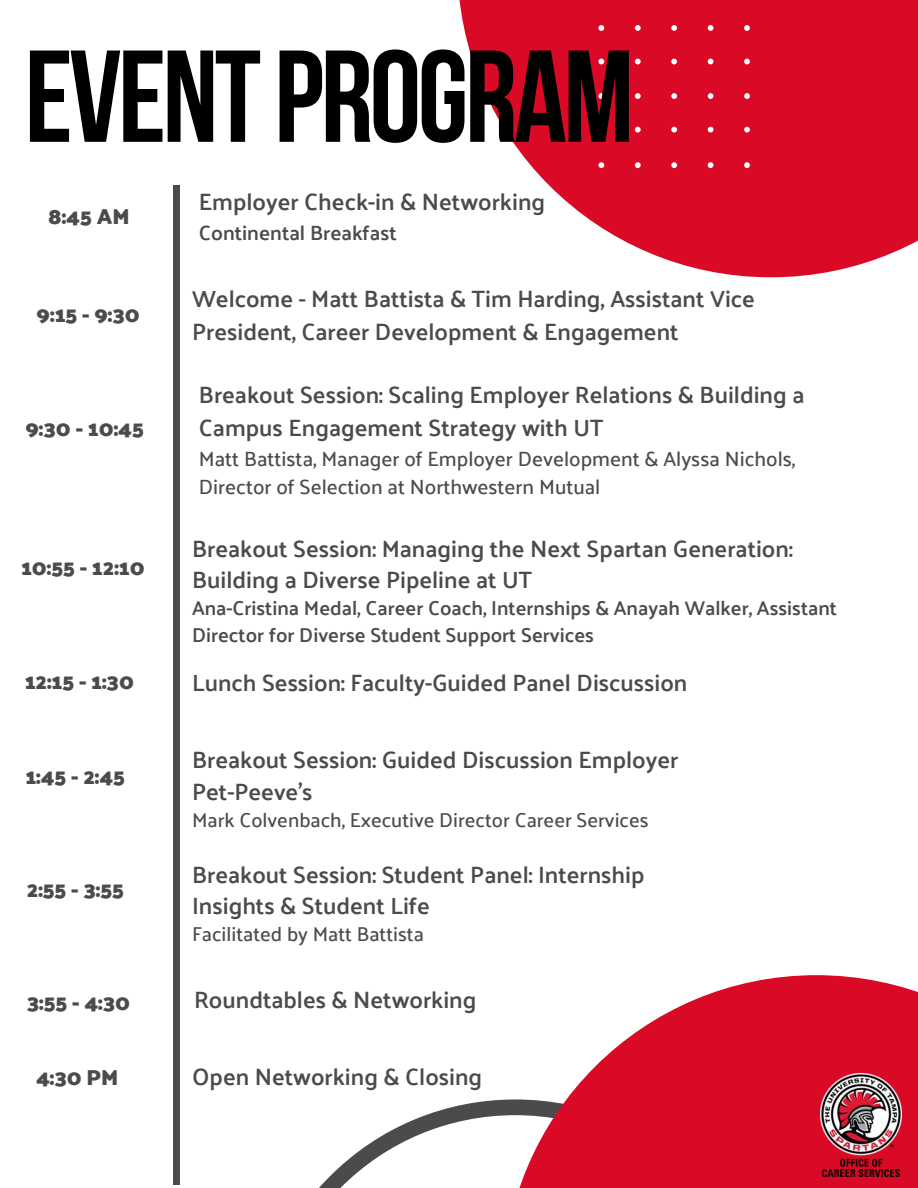
<style>
.page{position:relative;width:918px;height:1188px;background:#fff}
.page>*{position:absolute;margin:0;border:0;box-sizing:border-box;transform-origin:0 0}
.t1{font:700 130.5px "Bebas Neue";letter-spacing:-.025em;color:#000}
.t2{font:600 23.55px/31.7px "Palanquin";color:#4b4b4b}
.t3{font:700 22.05px "Palanquin Dark";color:#4b4b4b}
.t4{font:500 20.55px/28px "Palanquin";color:#4b4b4b}
.t5{font:600 20.55px "Palanquin";color:#4b4b4b}
.t6{font:600 20.1px/27.2px "Palanquin";color:#4b4b4b}
.t7{font:500 20.1px "Palanquin";color:#4b4b4b}
</style>
<div class="page">
<div style="left:173px;top:185px;width:6px;height:999px;background:#4b4b4b"></div>
<svg style="left:459px;top:0;width:459px;height:277px;fill:#da0a26"></svg>
<svg style="left:598px;top:162px;width:152px;height:6px"></svg>
<svg style="left:598px;top:127px;width:152px;height:6px"></svg>
<svg style="left:598px;top:93px;width:152px;height:6px"></svg>
<svg style="left:598px;top:59px;width:152px;height:5px"></svg>
<svg style="left:319px;top:1099px;width:184px;height:89px"></svg>
<svg style="left:598px;top:25px;width:6px;height:6px"></svg>
<svg style="left:635px;top:25px;width:6px;height:6px"></svg>
<svg style="left:671px;top:25px;width:6px;height:6px"></svg>
<svg style="left:708px;top:25px;width:5px;height:6px"></svg>
<svg style="left:744px;top:25px;width:6px;height:6px"></svg>
<svg style="left:503px;top:975px;width:415px;height:213px;fill:#da0a26"></svg>
<img style="left:820px;top:1074px;width:81px;height:102px">
<h2 class="t1" style="left:25px;top:44px;width:611px">EVENTPROGRAM</h2>
<p class="t3" style="left:48px;top:203px;width:83px">8:45 AM</p>
<p class="t3" style="left:37px;top:302px;width:105px">9:15 - 9:30</p>
<p class="t3" style="left:25px;top:415px;width:120px">9:30 - 10:45</p>
<p class="t3" style="left:21px;top:555px;width:125px">10:55 - 12:10</p>
<p class="t3" style="left:25px;top:668px;width:111px">12:15 - 1:30</p>
<p class="t3" style="left:25px;top:763px;width:101px">1:45 - 2:45</p>
<p class="t3" style="left:27px;top:877px;width:99px">2:55 - 3:55</p>
<p class="t3" style="left:27px;top:990px;width:105px">3:55 - 4:30</p>
<p class="t3" style="left:36px;top:1064px;width:84px">4:30 PM</p>
<p class="t2" style="left:199px;top:186px;width:348px">Employer Check-in &amp; Networking</p>
<p class="t5" style="left:199px;top:221px;width:199px">Continental Breakfast</p>
<p class="t2" style="left:192px;top:283px;width:564px;line-height:32.7px">Welcome - Matt Battista &amp; Tim Harding, Assistant Vice<br>President, Career Development &amp; Engagement</p>
<p class="t2" style="left:199px;top:379px;width:607px;line-height:32.5px">Breakout Session: Scaling Employer Relations &amp; Building a<br>Campus Engagement Strategy with UT</p>
<p class="t4" style="left:199px;top:445px;width:598px">Matt Battista, Manager of Employer Development &amp; Alyssa Nichols,<br>Director of Selection at Northwestern Mutual</p>
<p class="t2" style="left:192px;top:533px;width:602px">Breakout Session: Managing the Next Spartan Generation:<br>Building a Diverse Pipeline at UT</p>
<p class="t6" style="left:192px;top:595px;width:646px">Ana-Cristina Medal, Career Coach, Internships &amp; Anayah Walker, Assistant<br>Director for Diverse Student Support Services</p>
<p class="t2" style="left:192px;top:667px;width:497px">Lunch Session: Faculty-Guided Panel Discussion</p>
<p class="t2" style="left:192px;top:744px;width:488px">Breakout Session: Guided Discussion Employer<br>Pet-Peeve’s</p>
<p class="t7" style="left:192px;top:808px;width:458px">Mark Colvenbach, Executive Director Career Services</p>
<p class="t2" style="left:192px;top:859px;width:454px">Breakout Session: Student Panel: Internship<br>Insights &amp; Student Life</p>
<p class="t7" style="left:192px;top:923px;width:233px">Facilitated by Matt Battista</p>
<p class="t2" style="left:194px;top:985px;width:284px">Roundtables &amp; Networking</p>
<p class="t2" style="left:192px;top:1061px;width:292px">Open Networking &amp; Closing</p>
</div>
